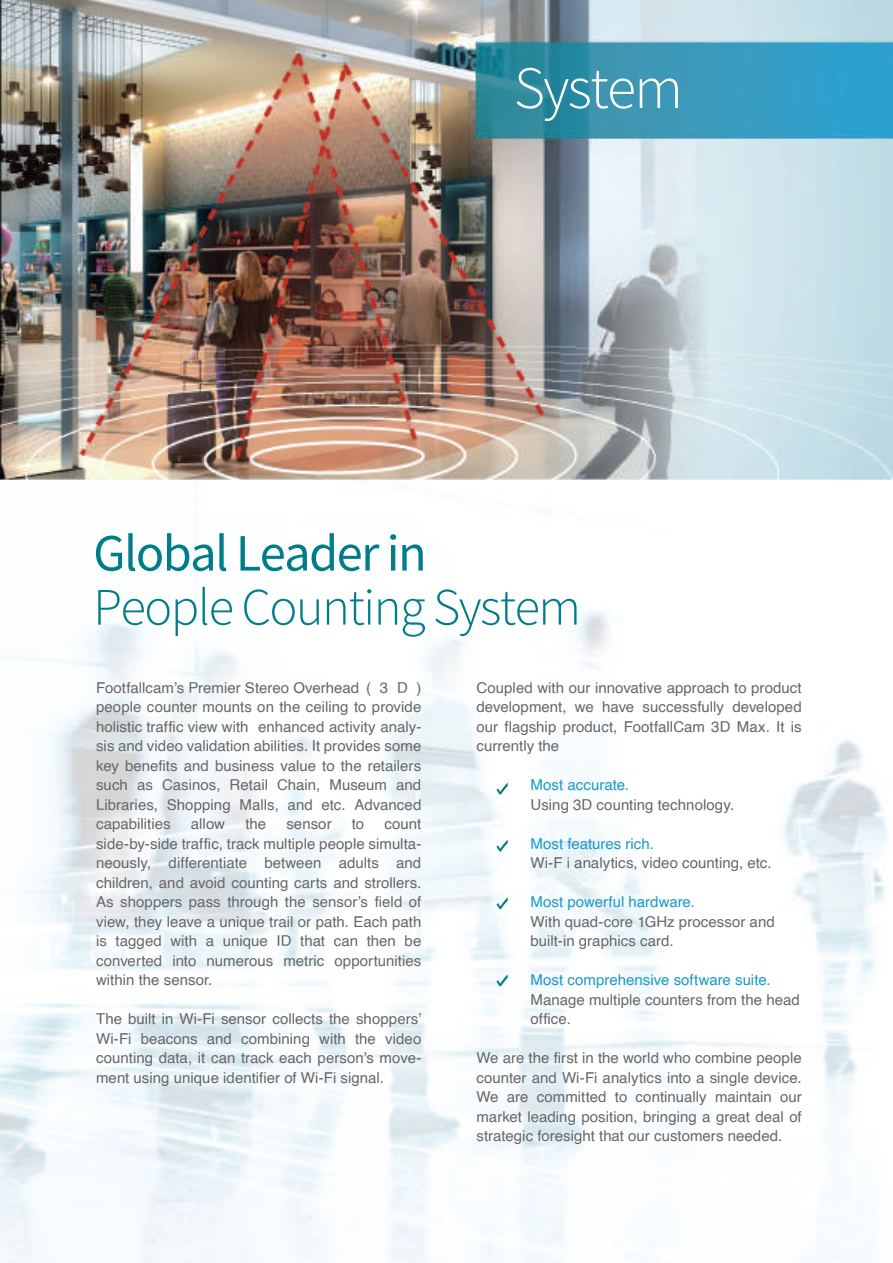
<style>
.page{position:relative;width:893px;height:1263px;background:#fff}
.page>*{position:absolute;margin:0;border:0;box-sizing:border-box;transform-origin:0 0}
.t1{font:300 60px "Source Sans Pro";letter-spacing:-.03em;color:#fff}
.t2{font:300 52.5px "Source Sans Pro";letter-spacing:-.03em;color:#007d89}
.t3{font:52.5px "Source Sans Pro";letter-spacing:-.03em;color:#007d89}
.t4{font:15px/19.5px "Helvetica";color:#666;text-align:justify}
.t5{font:15px "Helvetica";color:#1998cb}
</style>
<div class="page">
<img style="left:0;top:0;width:893px;height:1263px">
<svg style="left:496px;top:783px;width:12px;height:11px"></svg>
<svg style="left:496px;top:840px;width:12px;height:11px"></svg>
<svg style="left:496px;top:897px;width:12px;height:12px"></svg>
<svg style="left:496px;top:974px;width:12px;height:12px"></svg>
<h1 class="t1" style="left:514px;top:51px;width:171px">System</h1>
<h2 class="t3" style="left:93px;top:520px;width:335px">Global Leader in</h2>
<h2 class="t2" style="left:93px;top:575px;width:489px">People Counting System</h2>
<p class="t4" style="left:96px;top:678px;width:327px">Footfallcam’s Premier Stereo Overhead ( 3 D ) people counter mounts on the ceiling to provide holistic traffic view with enhanced activity analy&shy;sis and video validation abilities. It provides some key benefits and business value to the retailers such as Casinos, Retail Chain, Museum and Libraries, Shopping Malls, and etc. Advanced capabilities</p>
<p class="t4" style="left:191px;top:815px;width:36px">allow</p>
<p class="t4" style="left:245px;top:815px;width:22px">the</p>
<p class="t4" style="left:286px;top:815px;width:47px">sensor</p>
<p class="t4" style="left:352px;top:815px;width:14px">to</p>
<p class="t4" style="left:96px;top:815px;width:327px;text-indent:288px">count side-by-side traffic, track multiple people simulta&shy;neously, differentiate between adults and children, and avoid counting carts and strollers.<br>As shoppers pass through the sensor’s field of view, they leave a unique trail or path. Each path is tagged with a unique ID that can then be converted into numerous metric opportunities within the sensor.</p>
<p class="t4" style="left:96px;top:1010px;width:327px">The built in Wi-Fi sensor collects the shoppers’ Wi-Fi beacons and combining with the video counting data, it can track each person’s move&shy;ment using unique identifier of Wi-Fi signal.</p>
<p class="t4" style="left:476px;top:678px;width:327px">Coupled with our innovative approach to product development, we have successfully developed our flagship product, FootfallCam 3D Max. It is currently the</p>
<p class="t5" style="left:530px;top:773px;width:100px">Most accurate.</p>
<p class="t4" style="left:530px;top:795px;width:205px">Using 3D counting technology.</p>
<p class="t5" style="left:530px;top:832px;width:125px">Most features rich.</p>
<p class="t4" style="left:530px;top:854px;width:242px">Wi-F i analytics, video counting, etc.</p>
<p class="t5" style="left:530px;top:890px;width:166px">Most powerful hardware.</p>
<p class="t4" style="left:530px;top:912px;width:246px">With quad-core 1GHz processor and built-in graphics card.</p>
<p class="t5" style="left:530px;top:968px;width:242px">Most comprehensive software suite.</p>
<p class="t4" style="left:530px;top:990px;width:271px">Manage multiple counters from the head office.</p>
<p class="t4" style="left:476px;top:1049px;width:327px">We are the first in the world who combine people counter and Wi-Fi analytics into a single device.<br>We are committed to continually maintain our market leading position, bringing a great deal of strategic foresight that our customers needed.</p>
</div>
